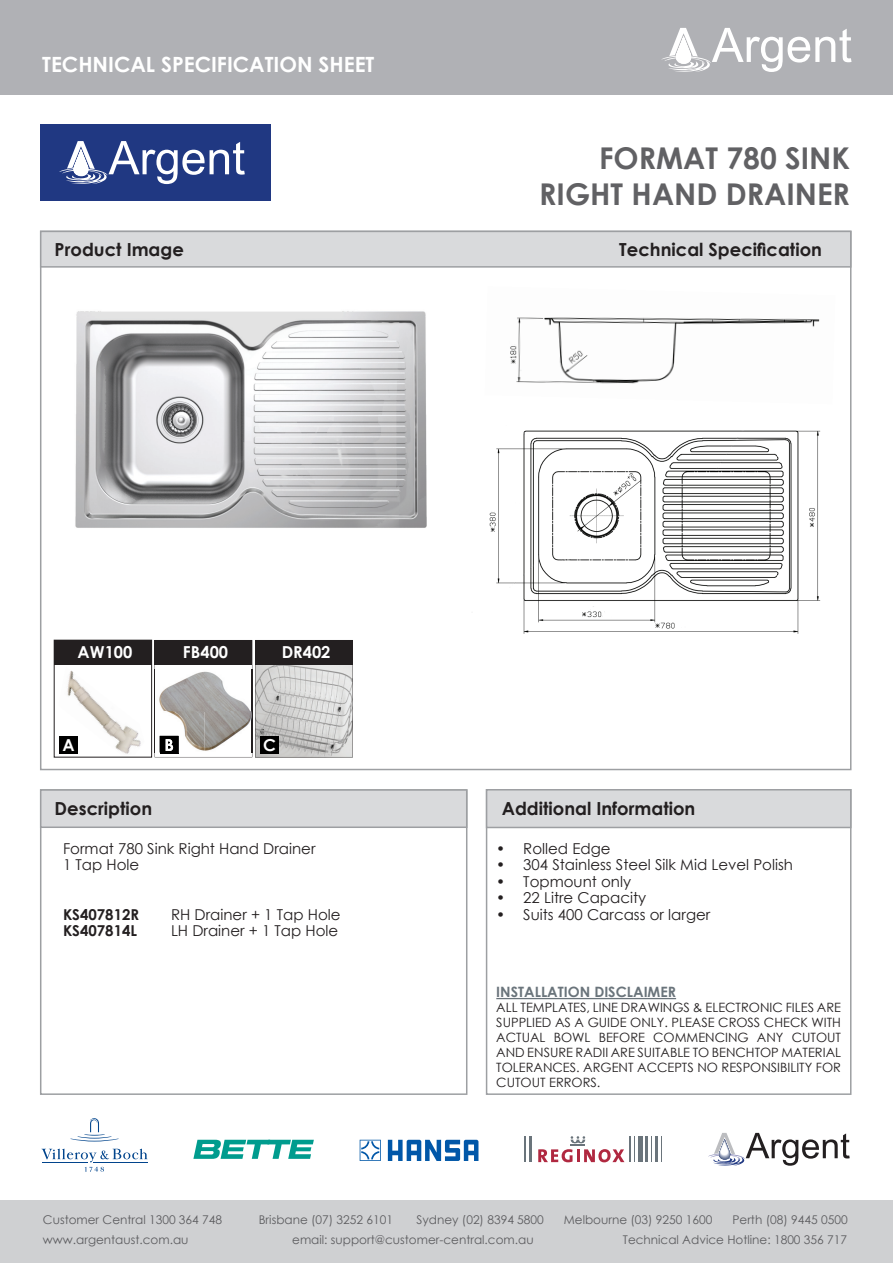
<style>
.page{position:relative;width:893px;height:1263px;background:#fff}
.page>*{position:absolute;margin:0;border:0;box-sizing:border-box;transform-origin:0 0}
.t1{font:700 30px/36px "Century Gothic";color:#616164;text-align:right}
.t2{font:700 21px "Century Gothic";color:#fff}
.t3{font:700 18px "Century Gothic";color:#231f20}
.t4{font:700 16.5px "Century Gothic";color:#fff}
.t5{font:15px/16.5px "Century Gothic";color:#231f20}
.t6{font:700 15px "Century Gothic";color:#231f20}
.t7{font:700 14.25px "Century Gothic";color:#6a747b}
.t8{font:12.9px/15px "Century Gothic";color:#231f20;text-align:justify}
.t9{font:12px "Century Gothic";color:#5c5c5f}
</style>
<div class="page">
<hr style="left:496px;top:998px;width:180px;height:1px;background:#6a747b">
<div style="left:0;top:0;width:893px;height:94px;background:#b0b1b5"></div>
<div style="left:0;top:1200px;width:893px;height:63px;background:#cfd0d2"></div>
<div style="left:40px;top:231px;width:811px;height:37px;background:#d9dadc;border:2px solid #9d9fa2"></div>
<div style="left:40px;top:789px;width:427px;height:306px;border:2px solid #9d9fa2"></div>
<div style="left:40px;top:789px;width:427px;height:39px;background:#d9dadc;border:2px solid #9d9fa2"></div>
<div style="left:486px;top:789px;width:365px;height:306px;border:2px solid #9d9fa2"></div>
<div style="left:486px;top:789px;width:365px;height:39px;background:#d9dadc;border:2px solid #9d9fa2"></div>
<svg style="left:193px;top:1140px;width:121px;height:19px"></svg>
<svg style="left:71px;top:1118px;width:48px;height:23px"></svg>
<svg style="left:41px;top:1148px;width:107px;height:24px"></svg>
<svg style="left:538px;top:1136px;width:86px;height:26px"></svg>
<svg style="left:634px;top:1136px;width:1px;height:26px"></svg>
<hr style="left:629px;top:1136px;width:2px;height:26px;background:#6a747b">
<div style="left:638px;top:1136px;width:5px;height:26px;background:#6a747b"></div>
<svg style="left:661px;top:1136px;width:1px;height:26px"></svg>
<svg style="left:651px;top:1136px;width:1px;height:26px"></svg>
<hr style="left:655px;top:1136px;width:2px;height:26px;background:#6a747b">
<hr style="left:646px;top:1136px;width:2px;height:26px;background:#6a747b">
<hr style="left:524px;top:1136px;width:2px;height:26px;background:#6a747b">
<hr style="left:529px;top:1136px;width:3px;height:26px;background:#6a747b">
<svg style="left:708px;top:1133px;width:142px;height:33px"></svg>
<svg style="left:661px;top:28px;width:190px;height:44px"></svg>
<svg style="left:360px;top:1140px;width:21px;height:21px"></svg>
<svg style="left:388px;top:1140px;width:90px;height:21px"></svg>
<div style="left:40px;top:124px;width:230px;height:77px;background:#203882"></div>
<svg style="left:59px;top:141px;width:186px;height:43px"></svg>
<img style="left:75px;top:311px;width:352px;height:217px">
<img style="left:489px;top:430px;width:332px;height:204px">
<img style="left:510px;top:317px;width:310px;height:67px">
<div style="left:54px;top:640px;width:98px;height:117px;border:1px solid #231f20"></div>
<div style="left:54px;top:640px;width:98px;height:24px;background:#231f20"></div>
<img style="left:59px;top:671px;width:82px;height:83px">
<svg style="left:155px;top:640px;width:198px;height:117px"></svg>
<h2 class="t2" style="left:42px;top:48px;width:334px">TECHNICAL SPECIFICATION SHEET</h2>
<h1 class="t1" style="left:539px;top:139px;width:312px">FORMAT 780 SINK<br>RIGHT HAND DRAINER</h1>
<h3 class="t3" style="left:55px;top:236px;width:131px">Product Image</h3>
<h3 class="t3" style="left:619px;top:236px;width:204px">Technical Specification</h3>
<p class="t4" style="left:78px;top:640px;width:56px">AW100</p>
<p class="t4" style="left:62px;top:732px;width:14px">A</p>
<p class="t4" style="left:183px;top:640px;width:47px">FB400</p>
<p class="t4" style="left:282px;top:640px;width:50px">DR402</p>
<p class="t4" style="left:263px;top:732px;width:14px">C</p>
<h3 class="t3" style="left:55px;top:795px;width:99px">Description</h3>
<h3 class="t3" style="left:502px;top:795px;width:195px">Additional Information</h3>
<p class="t5" style="left:63px;top:840px;width:254px">Format 780 Sink Right Hand Drainer<br>1 Tap Hole</p>
<p class="t6" style="left:63px;top:903px;width:78px">KS407812R</p>
<p class="t5" style="left:171px;top:906px;width:171px">RH Drainer + 1 Tap Hole</p>
<p class="t6" style="left:63px;top:919px;width:76px">KS407814L</p>
<p class="t5" style="left:171px;top:922px;width:169px">LH Drainer + 1 Tap Hole</p>
<p class="t5" style="left:496px;top:840px;width:116px">• Rolled Edge</p>
<p class="t5" style="left:496px;top:856px;width:298px">• 304 Stainless Steel Silk Mid Level Polish</p>
<p class="t5" style="left:496px;top:873px;width:136px">• Topmount only</p>
<p class="t5" style="left:496px;top:889px;width:151px">• 22 Litre Capacity</p>
<p class="t5" style="left:496px;top:906px;width:216px">• Suits 400 Carcass or larger</p>
<p class="t7" style="left:496px;top:981px;width:181px">INSTALLATION DISCLAIMER</p>
<p class="t8" style="left:496px;top:1000px;width:346px">ALL TEMPLATES, LINE DRAWINGS &amp; ELECTRONIC FILES ARE SUPPLIED AS A GUIDE ONLY. PLEASE CROSS CHECK WITH ACTUAL BOWL BEFORE COMMENCING ANY CUTOUT AND ENSURE RADII ARE SUITABLE TO BENCHTOP MATERIAL TOLERANCES. ARGENT ACCEPTS NO RESPONSIBILITY FOR CUTOUT ERRORS.</p>
<p class="t9" style="left:43px;top:1211px;width:181px">Customer Central 1300 364 748</p>
<p class="t9" style="left:259px;top:1211px;width:136px">Brisbane (07) 3252 6101</p>
<p class="t9" style="left:416px;top:1211px;width:129px">Sydney (02) 8394 5800</p>
<p class="t9" style="left:564px;top:1211px;width:150px">Melbourne (03) 9250 1600</p>
<p class="t9" style="left:732px;top:1211px;width:117px">Perth (08) 9445 0500</p>
<p class="t9" style="left:43px;top:1231px;width:147px">www.argentaust.com.au</p>
<p class="t9" style="left:292px;top:1231px;width:243px">email: support@customer-central.com.au</p>
<p class="t9" style="left:623px;top:1231px;width:226px">Technical Advice Hotline: 1800 356 717</p>
</div>
